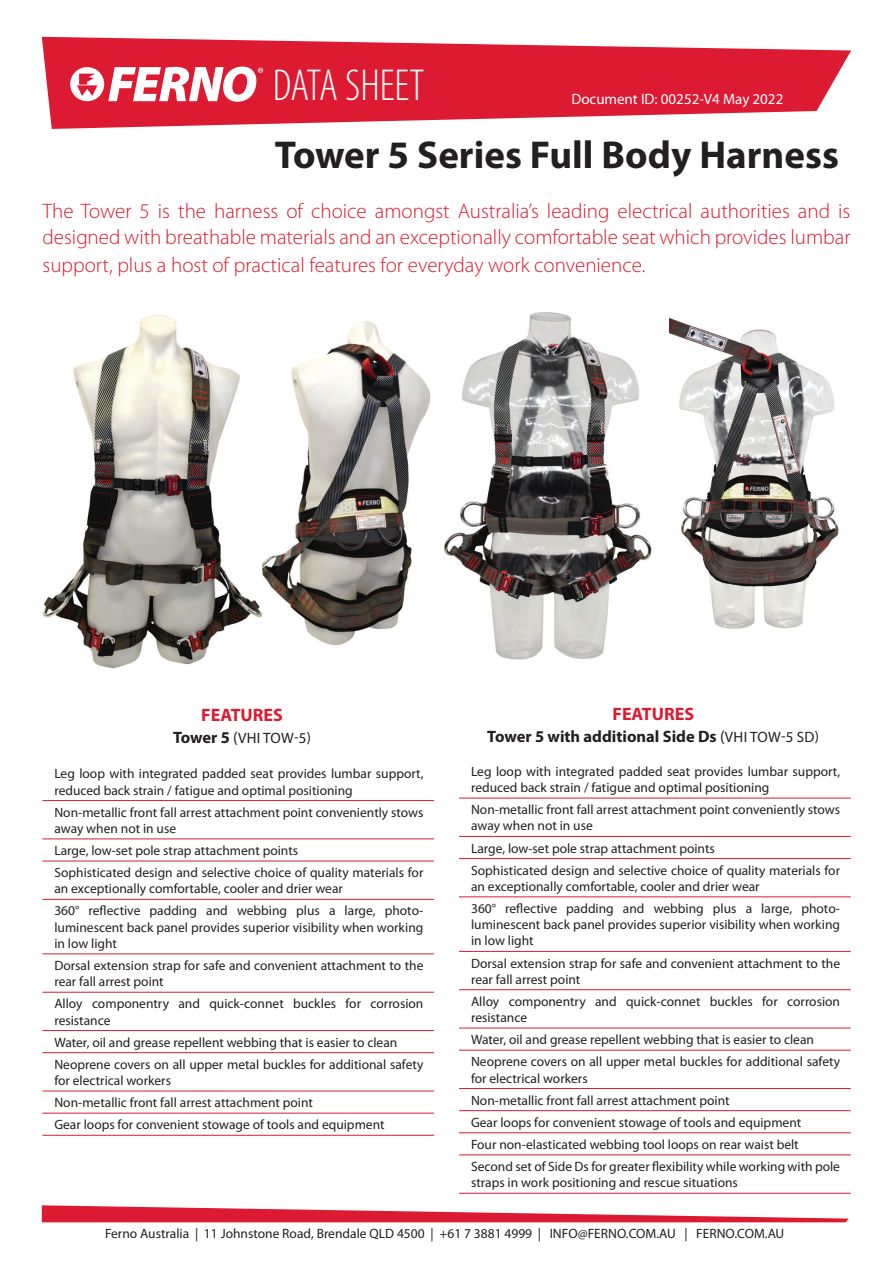
<style>
.page{position:relative;width:893px;height:1263px;background:#fff}
.page>*{position:absolute;margin:0;border:0;box-sizing:border-box;transform-origin:0 0}
.t1{font:300 condensed 45px "Myriad Pro";color:#fff}
.Headline___Product_N{font:700 39px "Myriad Pro";color:#231f20}
.Body{font:300 21px/25.2px "Myriad Pro";color:#dc1a32}
.t2{font:700 18px "Myriad Pro";color:#dc1a32}
.t3{font:700 16.5px "Myriad Pro";color:#231f20}
.t4{font:15px "Myriad Pro";color:#fff}
.t5{font:15px "Myriad Pro";letter-spacing:.02em;color:#231f20}
.Bulleted_List{font:13.5px/16.2px "Myriad Pro";color:#231f20}
.s1{font-weight:700;font-size:16.5px}
.s2{font-size:16.5px}
.s3{font-weight:400}
.s4{font-weight:400;font-size:15px}
</style>
<div class="page">
<svg style="left:42px;top:37px;width:809px;height:92px;fill:#dc1a32"></svg>
<svg style="left:70px;top:67px;width:193px;height:35px"></svg>
<svg style="left:42px;top:1205px;width:807px;height:17px"></svg>
<img style="left:43px;top:314px;width:209px;height:355px">
<img style="left:252px;top:321px;width:179px;height:324px">
<img style="left:669px;top:317px;width:170px;height:312px">
<img style="left:444px;top:312px;width:208px;height:348px">
<svg style="left:459px;top:797px;width:392px;height:396px"></svg>
<hr style="left:459px;top:798px;width:392px;height:1px;background:#dc1a32">
<hr style="left:459px;top:836px;width:392px;height:1px;background:#dc1a32">
<hr style="left:459px;top:858px;width:392px;height:1px;background:#dc1a32">
<hr style="left:459px;top:896px;width:392px;height:1px;background:#dc1a32">
<hr style="left:459px;top:951px;width:392px;height:1px;background:#dc1a32">
<hr style="left:459px;top:989px;width:392px;height:1px;background:#dc1a32">
<hr style="left:459px;top:1028px;width:392px;height:1px;background:#dc1a32">
<hr style="left:459px;top:1050px;width:392px;height:1px;background:#dc1a32">
<hr style="left:459px;top:1088px;width:392px;height:1px;background:#dc1a32">
<hr style="left:459px;top:1110px;width:392px;height:1px;background:#dc1a32">
<hr style="left:459px;top:1132px;width:392px;height:1px;background:#dc1a32">
<hr style="left:459px;top:1154px;width:392px;height:1px;background:#dc1a32">
<hr style="left:459px;top:1193px;width:392px;height:1px;background:#dc1a32">
<svg style="left:42px;top:801px;width:392px;height:334px"></svg>
<hr style="left:42px;top:800px;width:392px;height:1px;background:#d31f2f">
<hr style="left:42px;top:838px;width:392px;height:1px;background:#d31f2f">
<hr style="left:42px;top:861px;width:392px;height:1px;background:#d31f2f">
<hr style="left:42px;top:899px;width:392px;height:1px;background:#d31f2f">
<hr style="left:42px;top:953px;width:392px;height:1px;background:#d31f2f">
<hr style="left:42px;top:992px;width:392px;height:1px;background:#d31f2f">
<hr style="left:42px;top:1030px;width:392px;height:1px;background:#d31f2f">
<hr style="left:42px;top:1052px;width:392px;height:1px;background:#d31f2f">
<hr style="left:42px;top:1090px;width:392px;height:1px;background:#d31f2f">
<hr style="left:42px;top:1113px;width:392px;height:1px;background:#d31f2f">
<hr style="left:42px;top:1135px;width:392px;height:1px;background:#d31f2f">
<p class="t1" style="left:273px;top:61px;width:153px">DATA SHEET</p>
<p class="t4" style="left:571px;top:89px;width:214px">Document ID: 00252-V4 May 2022</p>
<p class="Headline___Product_N" style="left:275px;top:130px;width:566px">Tower 5 Series Full Body Harness</p>
<p class="Body" style="left:43px;top:199px;width:809px">The Tower 5 is the harness of choice amongst Australia’s leading electrical authorities and is designed with breathable materials and an exceptionally comfortable seat which provides lumbar</p>
<p class="Body" style="left:43px;top:253px;width:604px">support, plus a host of practical features for everyday work convenience.</p>
<p class="t2" style="left:201px;top:703px;width:83px">FEATURES</p>
<p class="t5" style="left:173px;top:729px;width:140px"><span class="s1">Tower 5</span> <span class="s2">(</span>VHI TOW-5)</p>
<p class="Bulleted_List" style="left:54px;top:765px;width:371px">Leg loop with integrated padded seat provides lumbar support, reduced back strain / fatigue and optimal positioning</p>
<p class="Bulleted_List" style="left:54px;top:804px;width:371px">Non-metallic front fall arrest attachment point conveniently stows away when not in use</p>
<p class="Bulleted_List" style="left:54px;top:842px;width:245px">Large, low-set pole strap attachment points</p>
<p class="Bulleted_List" style="left:54px;top:864px;width:370px">Sophisticated design and selective choice of quality materials for an exceptionally comfortable, cooler and drier wear</p>
<p class="Bulleted_List" style="left:54px;top:903px;width:370px;text-align:justify">360° reflective padding and webbing plus a large, photo&shy;luminescent back panel provides superior visibility when working in low light</p>
<p class="Bulleted_List" style="left:54px;top:957px;width:371px">Dorsal extension strap for safe and convenient attachment to the rear fall arrest point</p>
<p class="Bulleted_List" style="left:54px;top:995px;width:371px">Alloy componentry and quick-connet buckles for corrosion resistance</p>
<p class="Bulleted_List" style="left:54px;top:1034px;width:344px">Water, oil and grease repellent webbing that is easier to clean</p>
<p class="Bulleted_List" style="left:54px;top:1056px;width:370px">Neoprene covers on all upper metal buckles for additional safety for electrical workers</p>
<p class="Bulleted_List" style="left:54px;top:1094px;width:260px">Non-metallic front fall arrest attachment point</p>
<p class="Bulleted_List" style="left:54px;top:1116px;width:332px">Gear loops for convenient stowage of tools and equipment</p>
<p class="t2" style="left:612px;top:702px;width:83px">FEATURES</p>
<p class="t3" style="left:487px;top:726px;width:333px">Tower 5 with additional Side Ds <span class="s3">(</span><span class="s4">VHI TOW-5 SD)</span></p>
<p class="Bulleted_List" style="left:471px;top:763px;width:371px">Leg loop with integrated padded seat provides lumbar support, reduced back strain / fatigue and optimal positioning</p>
<p class="Bulleted_List" style="left:471px;top:801px;width:371px">Non-metallic front fall arrest attachment point conveniently stows away when not in use</p>
<p class="Bulleted_List" style="left:471px;top:840px;width:245px">Large, low-set pole strap attachment points</p>
<p class="Bulleted_List" style="left:471px;top:862px;width:370px">Sophisticated design and selective choice of quality materials for an exceptionally comfortable, cooler and drier wear</p>
<p class="Bulleted_List" style="left:471px;top:900px;width:370px;text-align:justify">360° reflective padding and webbing plus a large, photo&shy;luminescent back panel provides superior visibility when working in low light</p>
<p class="Bulleted_List" style="left:471px;top:955px;width:371px">Dorsal extension strap for safe and convenient attachment to the rear fall arrest point</p>
<p class="Bulleted_List" style="left:471px;top:993px;width:371px">Alloy componentry and quick-connet buckles for corrosion resistance</p>
<p class="Bulleted_List" style="left:471px;top:1031px;width:344px">Water, oil and grease repellent webbing that is easier to clean</p>
<p class="Bulleted_List" style="left:471px;top:1053px;width:370px">Neoprene covers on all upper metal buckles for additional safety for electrical workers</p>
<p class="Bulleted_List" style="left:471px;top:1092px;width:260px">Non-metallic front fall arrest attachment point</p>
<p class="Bulleted_List" style="left:471px;top:1114px;width:332px">Gear loops for convenient stowage of tools and equipment</p>
<p class="Bulleted_List" style="left:471px;top:1136px;width:329px">Four non-elasticated webbing tool loops on rear waist belt</p>
<p class="Bulleted_List" style="left:471px;top:1158px;width:370px">Second set of Side Ds for greater flexibility while working with pole straps in work positioning and rescue situations</p>
<p class="Bulleted_List" style="left:105px;top:1225px;width:681px">Ferno Australia | 11 Johnstone Road, Brendale QLD 4500 | +61 7 3881 4999 | INFO@FERNO.COM.AU | FERNO.COM.AU</p>
</div>
